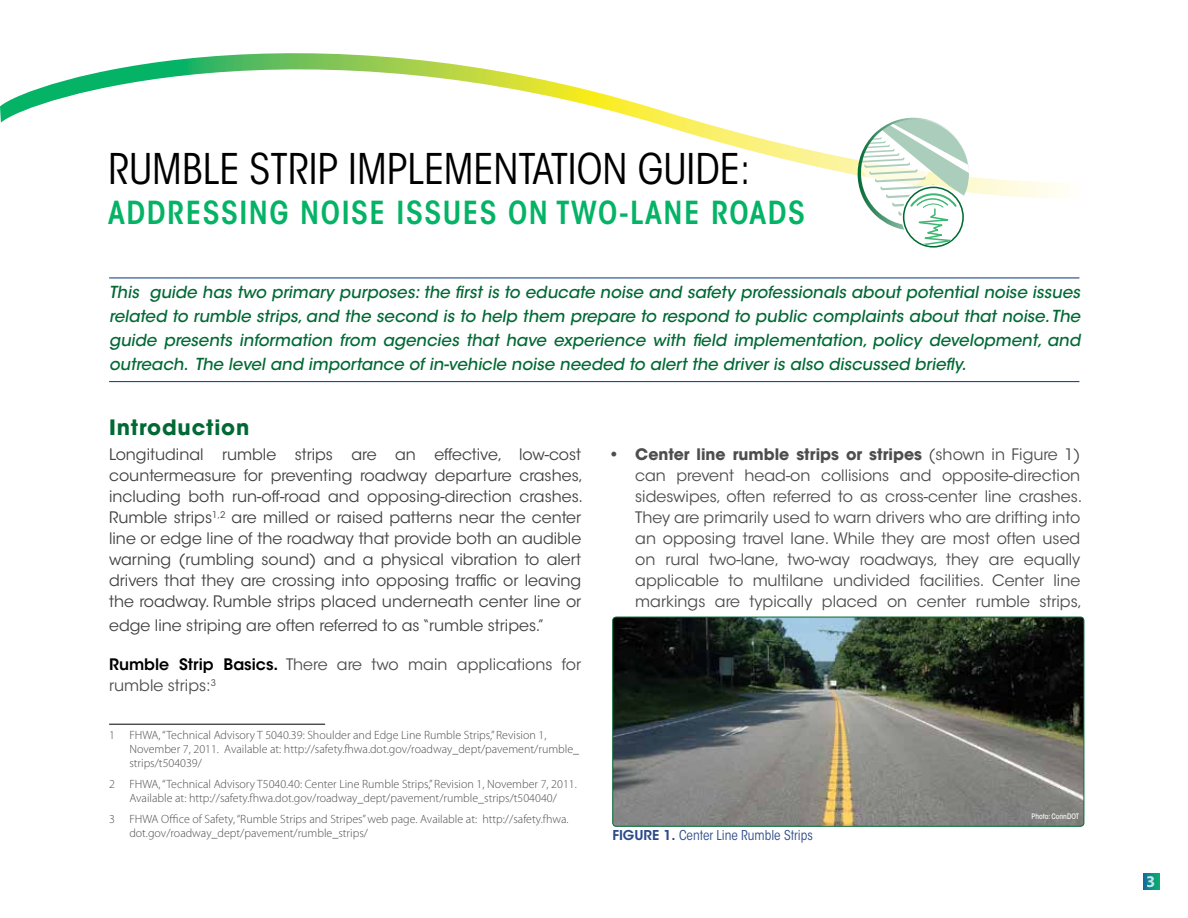
<style>
.page{position:relative;width:1188px;height:918px;background:#fff}
.page>*{position:absolute;margin:0;border:0;box-sizing:border-box;transform-origin:0 0}
.t1{font:condensed 42px "ITC Avant Garde Std";color:#000}
.t2{font:600 condensed 31.5px "ITC Avant Garde Std";letter-spacing:.05em;color:#04b365}
.t3{font:700 21px "ITC Avant Garde Std";letter-spacing:.04em;color:#006934}
.t4{font:italic 500 16.5px/24px "ITC Avant Garde Std";color:#006934;text-align:justify}
.t5{font:700 16.5px "Myriad Pro";color:#fff}
.t6{font:15.75px/21px "ITC Avant Garde Std";color:#414042}
.t7{font:15.75px/21px "ITC Avant Garde Std";color:#4d4d4f}
.t8{font:condensed 13.5px "ITC Avant Garde Std";color:#2d4a89}
.t9{font:300 12px/14.4px "Myriad Pro";color:#4d4d4f}
.t10{font:500 condensed 7.5px "ITC Avant Garde Std";color:#fff}
.s1{font-weight:600;color:#000}
.s2{font-weight:700}
.s3{font-weight:600;font-stretch:normal}
</style>
<div class="page">
<svg style="left:0;top:53px;width:1063px;height:145px"></svg>
<svg style="left:1143px;top:873px;width:17px;height:17px"></svg>
<div style="left:857px;top:112px;width:78px;height:78px;background:#fff;border-radius:50%"></div>
<svg style="left:857px;top:118px;width:112px;height:128px"></svg>
<hr style="left:109px;top:724px;width:216px;height:1px;background:#000">
<hr style="left:109px;top:381px;width:970px;height:1px;background:#00377b">
<hr style="left:109px;top:278px;width:970px;height:1px;background:#00377b">
<img style="left:613px;top:617px;width:471px;height:209px">
<div style="left:612px;top:617px;width:472px;height:210px;border:1px solid #006934;border-radius:4px"></div>
<h1 class="t1" style="left:108px;top:143px;width:644px">RUMBLE STRIP IMPLEMENTATION GUIDE:</h1>
<h2 class="t2" style="left:108px;top:193px;width:699px">ADDRESSING NOISE ISSUES ON TWO-LANE ROADS</h2>
<p class="t4" style="left:109px;top:280px;width:976px">This guide has two primary purposes:the first is to educate noise and safety professionals about potential noise issues related to rumble strips,and the second is to help them prepare to respond to public complaints about that noise.The guide presents information from agencies that have experience with field implementation, policy development, and outreach. The level and importance of in-vehicle noise needed to alert the driver is also discussed briefly.</p>
<h3 class="t3" style="left:109px;top:413px;width:142px">Introduction</h3>
<p class="t6" style="left:109px;top:444px;width:475px">Longitudinal rumble strips are an effective, low-cost countermeasure for preventing roadway departure crashes, including both run-off-road and opposing-direction crashes.<br>Rumble strips<sup>1,2</sup> are milled or raised patterns near the center line or edge line of the roadway that provide both an audible warning (rumbling sound) and a physical vibration to alert drivers that they are crossing into opposing traffic or leaving the roadway. Rumble strips placed underneath center line or</p>
<h3 class="t6" style="left:109px;top:615px;width:437px">edge line striping are often referred to as “rumble stripes.”</h3>
<h3 class="t7" style="left:109px;top:654px;width:474px"><span class="s1">Rumble Strip Basics.</span> There are two main applications for rumble strips:<sup>3</sup></h3>
<p class="t9" style="left:129px;top:728px;width:451px;text-indent:-20px">1 FHWA, “Technical Advisory T 5040.39: Shoulder and Edge Line Rumble Strips,” Revision 1,<br>November 7, 2011. Available at: http://safety.fhwa.dot.gov/roadway_dept/pavement/rumble_ strips/t504039/</p>
<p class="t9" style="left:109px;top:777px;width:469px;text-align:center">2 FHWA, “Technical Advisory T5040.40: Center Line Rumble Strips,” Revision 1, November 7, 2011.<br>Available at: http://safety.fhwa.dot.gov/roadway_dept/pavement/rumble_strips/t504040/</p>
<p class="t9" style="left:129px;top:812px;width:441px;text-indent:-20px">3 FHWA Office of Safety, “Rumble Strips and Stripes” web page. Available at: http://safety.fhwa. dot.gov/roadway_dept/pavement/rumble_strips/</p>
<p class="t7" style="left:635px;top:444px;width:448px;text-indent:-27px"><span class="s2">• Center line rumble strips or stripes</span> (shown in Figure 1) can prevent head-on collisions and opposite-direction sideswipes, often referred to as cross-center line crashes.<br>They are primarily used to warn drivers who are drifting into an opposing travel lane. While they are most often used on rural two-lane, two-way roadways, they are equally applicable to multilane undivided facilities. Center line markings are typically placed on center rumble strips,</p>
<p class="t8" style="left:612px;top:827px;width:202px"><span class="s3">FIGURE 1.</span> Center Line Rumble Strips</p>
<p class="t10" style="left:1032px;top:812px;width:49px">Photo: ConnDOT</p>
<h3 class="t5" style="left:1147px;top:871px;width:11px">3</h3>
</div>
